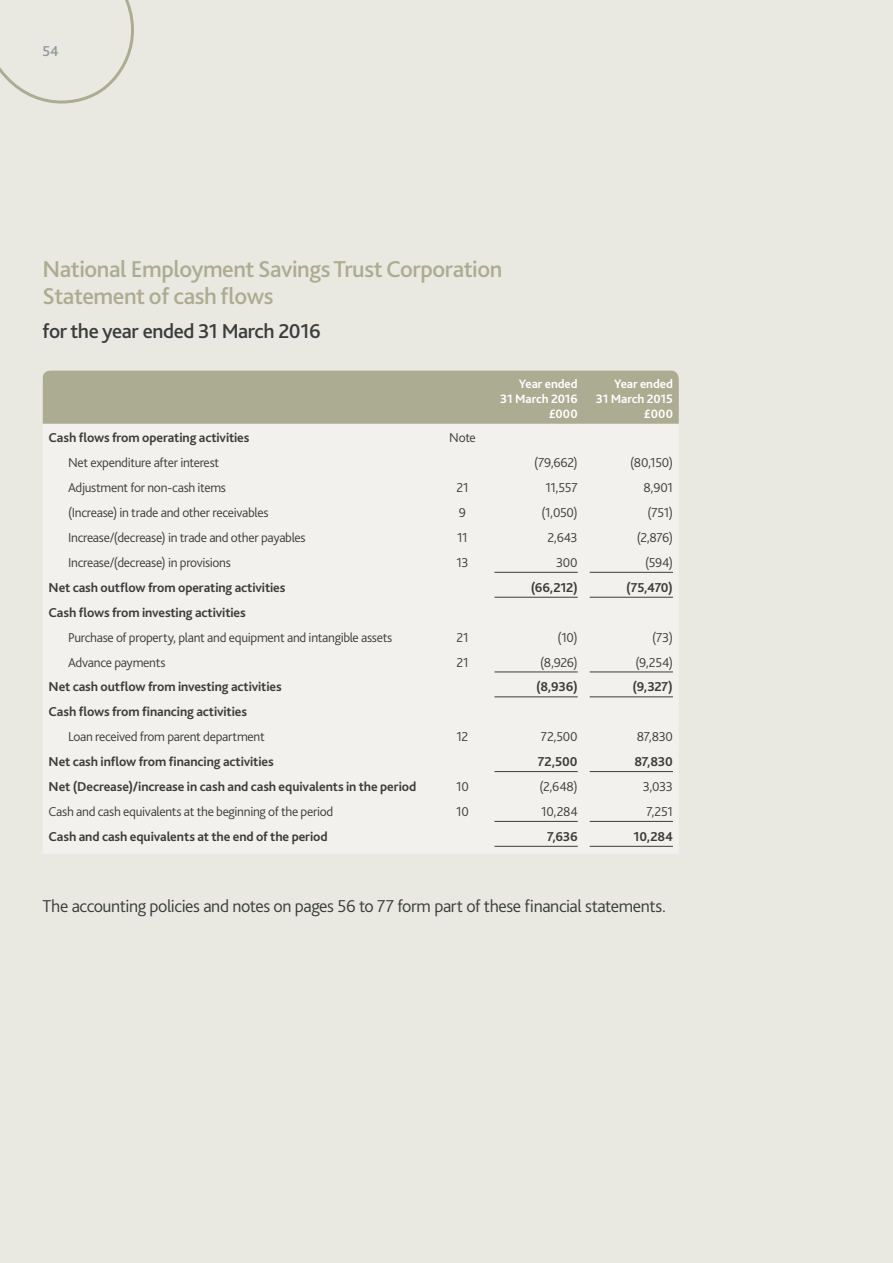
<style>
.page{position:relative;width:893px;height:1263px;background:#e9e9e2}
.page>*{position:absolute;margin:0;border:0;box-sizing:border-box;transform-origin:0 0}
.t1{font:24px/27px "Bliss 2 Medium 2";letter-spacing:-.02em;color:#acac92}
.Heading_3{font:21px "Bliss 2 Medium 2";letter-spacing:-.02em;color:#3c3c3b}
.Body_copy{font:18px "Bliss 2 Light 3";letter-spacing:-.025em;color:#3c3c3b}
.t2{font:15px "Bliss 2 Medium 2";color:#91989c}
.t3{font:13.5px "Bliss 2 Light 3";letter-spacing:-.02em;color:#3c3c3b}
.t4{font:13.5px "Bliss 2 Bold 4";letter-spacing:-.01em;color:#3c3c3b}
.t5{font:12.75px/15px "Bliss 2 Bold 4";letter-spacing:-.005em;color:#fff;text-align:right}
</style>
<div class="page">
<svg style="left:0;top:0;width:134px;height:104px"></svg>
<div style="left:43px;top:370px;width:636px;height:54px;background:#acac92"></div>
<div style="left:43px;top:424px;width:635px;height:429px;background:#f2f1ee"></div>
<hr style="left:494px;top:572px;width:84px;height:1px;background:#3c3c3b">
<hr style="left:590px;top:572px;width:83px;height:1px;background:#3c3c3b">
<hr style="left:494px;top:597px;width:84px;height:1px;background:#3c3c3b">
<hr style="left:590px;top:597px;width:83px;height:1px;background:#3c3c3b">
<hr style="left:494px;top:672px;width:84px;height:1px;background:#3c3c3b">
<hr style="left:590px;top:672px;width:83px;height:1px;background:#3c3c3b">
<hr style="left:494px;top:696px;width:84px;height:1px;background:#3c3c3b">
<hr style="left:590px;top:696px;width:83px;height:1px;background:#3c3c3b">
<hr style="left:494px;top:771px;width:84px;height:1px;background:#3c3c3b">
<hr style="left:590px;top:771px;width:83px;height:1px;background:#3c3c3b">
<hr style="left:494px;top:821px;width:84px;height:1px;background:#3c3c3b">
<hr style="left:590px;top:821px;width:83px;height:1px;background:#3c3c3b">
<hr style="left:494px;top:846px;width:84px;height:1px;background:#3c3c3b">
<hr style="left:590px;top:846px;width:83px;height:1px;background:#3c3c3b">
<p class="t2" style="left:43px;top:42px;width:18px">54</p>
<h2 class="t1" style="left:43px;top:255px;width:461px">National Employment Savings Trust Corporation<br>Statement of cash flows</h2>
<p class="Heading_3" style="left:43px;top:318px;width:280px">for the year ended 31 March 2016</p>
<p class="t5" style="left:500px;top:376px;width:79px">Year ended<br>31 March 2016 £000</p>
<p class="t5" style="left:596px;top:376px;width:78px">Year ended<br>31 March 2015 £000</p>
<p class="t4" style="left:49px;top:429px;width:202px">Cash flows from operating activities</p>
<p class="t3" style="left:449px;top:429px;width:28px">Note</p>
<p class="t3" style="left:68px;top:454px;width:153px">Net expenditure after interest</p>
<p class="t3" style="left:534px;top:454px;width:45px">(79,662)</p>
<p class="t3" style="left:630px;top:454px;width:44px">(80,150)</p>
<p class="t3" style="left:68px;top:479px;width:160px">Adjustment for non-cash items</p>
<p class="t3" style="left:456px;top:479px;width:14px">21</p>
<p class="t3" style="left:545px;top:479px;width:34px">11,557</p>
<p class="t3" style="left:643px;top:479px;width:31px">8,901</p>
<p class="t3" style="left:68px;top:504px;width:202px">(Increase) in trade and other receivables</p>
<p class="t3" style="left:459px;top:504px;width:9px">9</p>
<p class="t3" style="left:541px;top:504px;width:38px">(1,050)</p>
<p class="t3" style="left:647px;top:504px;width:27px">(751)</p>
<p class="t3" style="left:68px;top:529px;width:239px">Increase/(decrease) in trade and other payables</p>
<p class="t3" style="left:457px;top:529px;width:12px">11</p>
<p class="t3" style="left:548px;top:529px;width:32px">2,643</p>
<p class="t3" style="left:637px;top:529px;width:38px">(2,876)</p>
<p class="t3" style="left:68px;top:554px;width:164px">Increase/(decrease) in provisions</p>
<p class="t3" style="left:456px;top:554px;width:14px">13</p>
<p class="t3" style="left:556px;top:554px;width:23px">300</p>
<p class="t3" style="left:645px;top:554px;width:29px">(594)</p>
<p class="t4" style="left:49px;top:579px;width:238px">Net cash outflow from operating activities</p>
<p class="t4" style="left:531px;top:579px;width:49px">(66,212)</p>
<p class="t4" style="left:626px;top:579px;width:48px">(75,470)</p>
<p class="t4" style="left:49px;top:604px;width:199px">Cash flows from investing activities</p>
<p class="t3" style="left:68px;top:629px;width:326px">Purchase of property, plant and equipment and intangible assets</p>
<p class="t3" style="left:456px;top:629px;width:14px">21</p>
<p class="t3" style="left:558px;top:629px;width:22px">(10)</p>
<p class="t3" style="left:652px;top:629px;width:22px">(73)</p>
<p class="t3" style="left:68px;top:654px;width:99px">Advance payments</p>
<p class="t3" style="left:456px;top:654px;width:14px">21</p>
<p class="t3" style="left:540px;top:654px;width:39px">(8,926)</p>
<p class="t3" style="left:635px;top:654px;width:39px">(9,254)</p>
<p class="t4" style="left:49px;top:679px;width:235px">Net cash outflow from investing activities</p>
<p class="t4" style="left:536px;top:679px;width:43px">(8,936)</p>
<p class="t4" style="left:632px;top:679px;width:42px">(9,327)</p>
<p class="t4" style="left:49px;top:703px;width:200px">Cash flows from financing activities</p>
<p class="t3" style="left:68px;top:728px;width:198px">Loan received from parent department</p>
<p class="t3" style="left:457px;top:728px;width:13px">12</p>
<p class="t3" style="left:541px;top:728px;width:38px">72,500</p>
<p class="t3" style="left:637px;top:728px;width:38px">87,830</p>
<p class="t4" style="left:48px;top:753px;width:227px">Net cash inflow from financing activities</p>
<p class="t4" style="left:538px;top:753px;width:41px">72,500</p>
<p class="t4" style="left:634px;top:753px;width:40px">87,830</p>
<p class="t4" style="left:49px;top:778px;width:369px">Net (Decrease)/increase in cash and cash equivalents in the period</p>
<p class="t3" style="left:456px;top:778px;width:14px">10</p>
<p class="t3" style="left:540px;top:778px;width:40px">(2,648)</p>
<p class="t3" style="left:643px;top:778px;width:32px">3,033</p>
<p class="t3" style="left:49px;top:803px;width:286px">Cash and cash equivalents at the beginning of the period</p>
<p class="t3" style="left:456px;top:803px;width:14px">10</p>
<p class="t3" style="left:541px;top:803px;width:38px">10,284</p>
<p class="t3" style="left:646px;top:803px;width:28px">7,251</p>
<p class="t4" style="left:49px;top:828px;width:281px">Cash and cash equivalents at the end of the period</p>
<p class="t4" style="left:547px;top:828px;width:32px">7,636</p>
<p class="t4" style="left:634px;top:828px;width:41px">10,284</p>
<p class="Body_copy" style="left:43px;top:894px;width:625px">The accounting policies and notes on pages 56 to 77 form part of these financial statements.</p>
</div>
